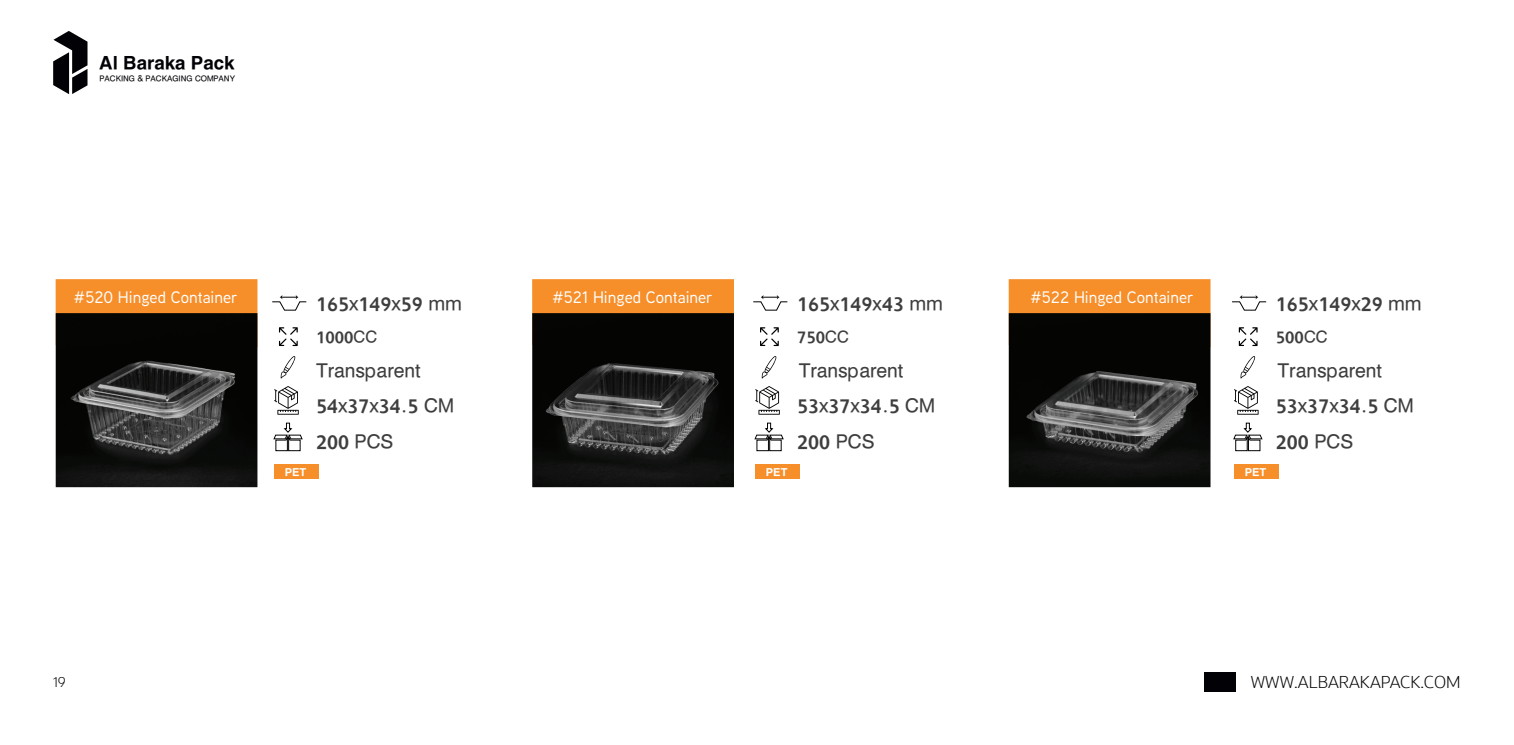
<style>
.page{position:relative;width:1514px;height:745px;background:#fff}
.page>*{position:absolute;margin:0;border:0;box-sizing:border-box;transform-origin:0 0}
.t1{font:22.12px/35.4px "Hacen Algeria";color:#3e3e3f}
.t2{font:21.5px "Hacen Algeria Bd";color:#020206}
.t3{font:18.88px "Hacen Algeria";color:#3e3e3f}
.t4{font:500 16.62px "Aaux Next";color:#fff}
.t5{font:300 16.38px "Oracle Sans";color:#020206}
.t6{font:300 13.62px "Oracle Sans";color:#020206}
.t7{font:12.75px "Hacen Algeria Bd";color:#fff}
.t8{font:9.12px "Hacen Algeria";color:#020206}
</style>
<div class="page">
<svg style="left:53px;top:31px;width:34px;height:63px"></svg>
<div style="left:1203px;top:671px;width:32px;height:20px;background:#020206"></div>
<div style="left:532px;top:279px;width:202px;height:34px;background:#f68e2a"></div>
<img style="left:532px;top:313px;width:202px;height:174px">
<div style="left:56px;top:279px;width:201px;height:34px;background:#f68e2a"></div>
<div style="left:274px;top:464px;width:45px;height:15px;background:#f68e2a"></div>
<svg style="left:279px;top:327px;width:19px;height:19px"></svg>
<svg style="left:272px;top:295px;width:35px;height:16px"></svg>
<img style="left:56px;top:313px;width:201px;height:174px">
<div style="left:1008px;top:279px;width:202px;height:34px;background:#f68e2a"></div>
<img style="left:1008px;top:313px;width:202px;height:174px">
<svg style="left:274px;top:386px;width:25px;height:28px"></svg>
<svg style="left:280px;top:356px;width:16px;height:22px"></svg>
<svg style="left:273px;top:422px;width:30px;height:29px"></svg>
<div style="left:755px;top:464px;width:44px;height:15px;background:#f68e2a"></div>
<svg style="left:760px;top:327px;width:18px;height:19px"></svg>
<svg style="left:753px;top:295px;width:35px;height:16px"></svg>
<svg style="left:755px;top:386px;width:24px;height:28px"></svg>
<svg style="left:761px;top:356px;width:16px;height:22px"></svg>
<svg style="left:754px;top:422px;width:30px;height:29px"></svg>
<div style="left:1233px;top:464px;width:45px;height:15px;background:#f68e2a"></div>
<svg style="left:1238px;top:327px;width:19px;height:19px"></svg>
<svg style="left:1232px;top:295px;width:35px;height:16px"></svg>
<svg style="left:1234px;top:386px;width:24px;height:28px"></svg>
<svg style="left:1240px;top:356px;width:16px;height:22px"></svg>
<svg style="left:1233px;top:422px;width:29px;height:29px"></svg>
<p class="t2" style="left:99px;top:48px;width:137px">Al Baraka Pack</p>
<p class="t8" style="left:100px;top:72px;width:137px">PACKING &amp; PACKAGING COMPANY</p>
<p class="t4" style="left:74px;top:286px;width:165px">#520 Hinged Container</p>
<p class="t4" style="left:552px;top:285px;width:162px">#521 Hinged Container</p>
<p class="t1" style="left:316px;top:286px;width:147px">165x149x59 mm</p>
<p class="t4" style="left:1030px;top:285px;width:165px">#522 Hinged Container</p>
<p class="t1" style="left:797px;top:286px;width:147px">165x149x43 mm</p>
<p class="t1" style="left:1275px;top:286px;width:147px">165x149x29 mm</p>
<p class="t3" style="left:316px;top:324px;width:63px">1000CC</p>
<p class="t3" style="left:797px;top:324px;width:53px">750CC</p>
<p class="t3" style="left:1275px;top:324px;width:53px">500CC</p>
<p class="t1" style="left:316px;top:353px;width:106px">Transparent</p>
<p class="t1" style="left:798px;top:353px;width:106px">Transparent</p>
<p class="t1" style="left:1277px;top:353px;width:106px">Transparent</p>
<p class="t7" style="left:285px;top:463px;width:23px">PET</p>
<p class="t1" style="left:316px;top:388px;width:139px">54x37x34.5 CM<br>200 PCS</p>
<p class="t7" style="left:766px;top:463px;width:23px">PET</p>
<p class="t1" style="left:797px;top:388px;width:139px">53x37x34.5 CM<br>200 PCS</p>
<p class="t7" style="left:1244px;top:463px;width:23px">PET</p>
<p class="t1" style="left:1275px;top:388px;width:139px">53x37x34.5 CM<br>200 PCS</p>
<p class="t6" style="left:53px;top:673px;width:14px">19</p>
<p class="t5" style="left:1250px;top:672px;width:211px">WWW.ALBARAKAPACK.COM</p>
</div>
